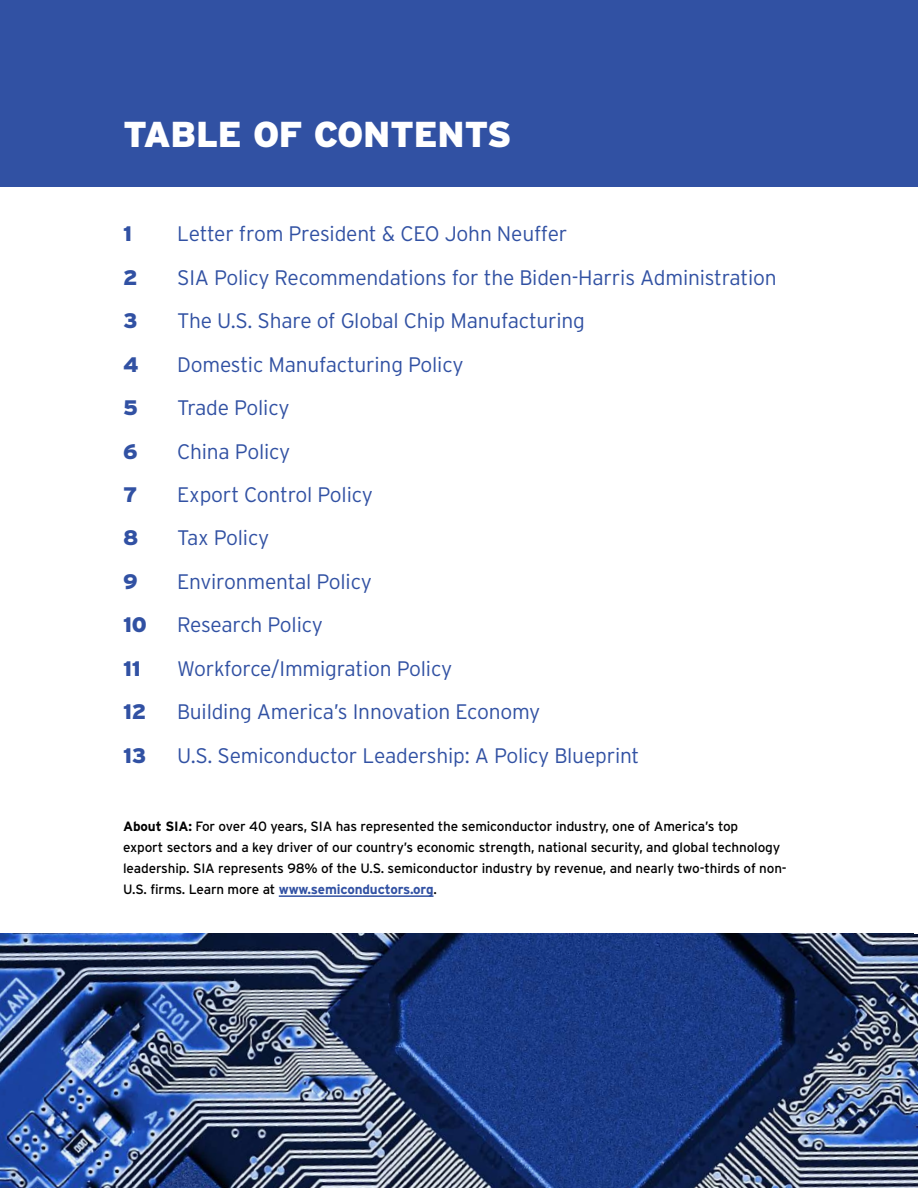
<style>
.page{position:relative;width:918px;height:1188px;background:#fff}
.page>*{position:absolute;margin:0;border:0;box-sizing:border-box;transform-origin:0 0}
.t1{font:900 36px "Interstate";letter-spacing:-.01em;color:#fff}
.t2{font:300 21px "Interstate";letter-spacing:-.01em;color:#3151a3}
.t3{font:900 21px "Interstate";letter-spacing:-.01em;color:#3151a3}
.t4{font:13.5px/21px "Interstate";letter-spacing:-.01em;color:#000}
.s1{font-weight:700}
.s2{font-weight:700;color:#3151a3}
</style>
<div class="page">
<div style="left:0;top:0;width:918px;height:187px;background:#3151a3"></div>
<img style="left:0;top:933px;width:918px;height:255px">
<hr style="left:279px;top:895px;width:155px;height:2px;background:#3151a3">
<h1 class="t1" style="left:123px;top:114px;width:390px">TABLE OF CONTENTS</h1>
<p class="t3" style="left:123px;top:222px;width:10px">1</p>
<p class="t2" style="left:177px;top:222px;width:392px">Letter from President &amp; CEO John Neuffer</p>
<p class="t3" style="left:123px;top:265px;width:16px">2</p>
<p class="t2" style="left:177px;top:265px;width:601px">SIA Policy Recommendations for the Biden-Harris Administration</p>
<p class="t3" style="left:123px;top:309px;width:16px">3</p>
<p class="t2" style="left:177px;top:309px;width:409px">The U.S. Share of Global Chip Manufacturing</p>
<p class="t3" style="left:123px;top:352px;width:17px">4</p>
<p class="t2" style="left:177px;top:352px;width:288px">Domestic Manufacturing Policy</p>
<p class="t3" style="left:123px;top:396px;width:16px">5</p>
<p class="t2" style="left:177px;top:396px;width:114px">Trade Policy</p>
<p class="t3" style="left:123px;top:439px;width:16px">6</p>
<p class="t2" style="left:177px;top:439px;width:115px">China Policy</p>
<p class="t3" style="left:123px;top:483px;width:16px">7</p>
<p class="t2" style="left:177px;top:483px;width:197px">Export Control Policy</p>
<p class="t3" style="left:123px;top:526px;width:17px">8</p>
<p class="t2" style="left:177px;top:526px;width:94px">Tax Policy</p>
<p class="t3" style="left:123px;top:570px;width:16px">9</p>
<p class="t2" style="left:177px;top:570px;width:196px">Environmental Policy</p>
<p class="t3" style="left:123px;top:613px;width:25px">10</p>
<p class="t2" style="left:177px;top:613px;width:147px">Research Policy</p>
<p class="t3" style="left:123px;top:657px;width:19px">11</p>
<p class="t2" style="left:177px;top:657px;width:277px">Workforce/Immigration Policy</p>
<p class="t3" style="left:123px;top:700px;width:25px">12</p>
<p class="t2" style="left:177px;top:700px;width:365px">Building America’s Innovation Economy</p>
<p class="t3" style="left:123px;top:744px;width:25px">13</p>
<p class="t2" style="left:177px;top:744px;width:464px">U.S. Semiconductor Leadership: A Policy Blueprint</p>
<p class="t4" style="left:123px;top:816px;width:665px"><span class="s1">About SIA:</span> For over 40 years, SIA has represented the semiconductor industry, one of America’s top<br>export sectors and a key driver of our country’s economic strength, national security, and global technology leadership. SIA represents 98% of the U.S. semiconductor industry by revenue, and nearly two-thirds of non-U.S. firms. Learn more at <span class="s2">www.semiconductors.org</span>.</p>
</div>
